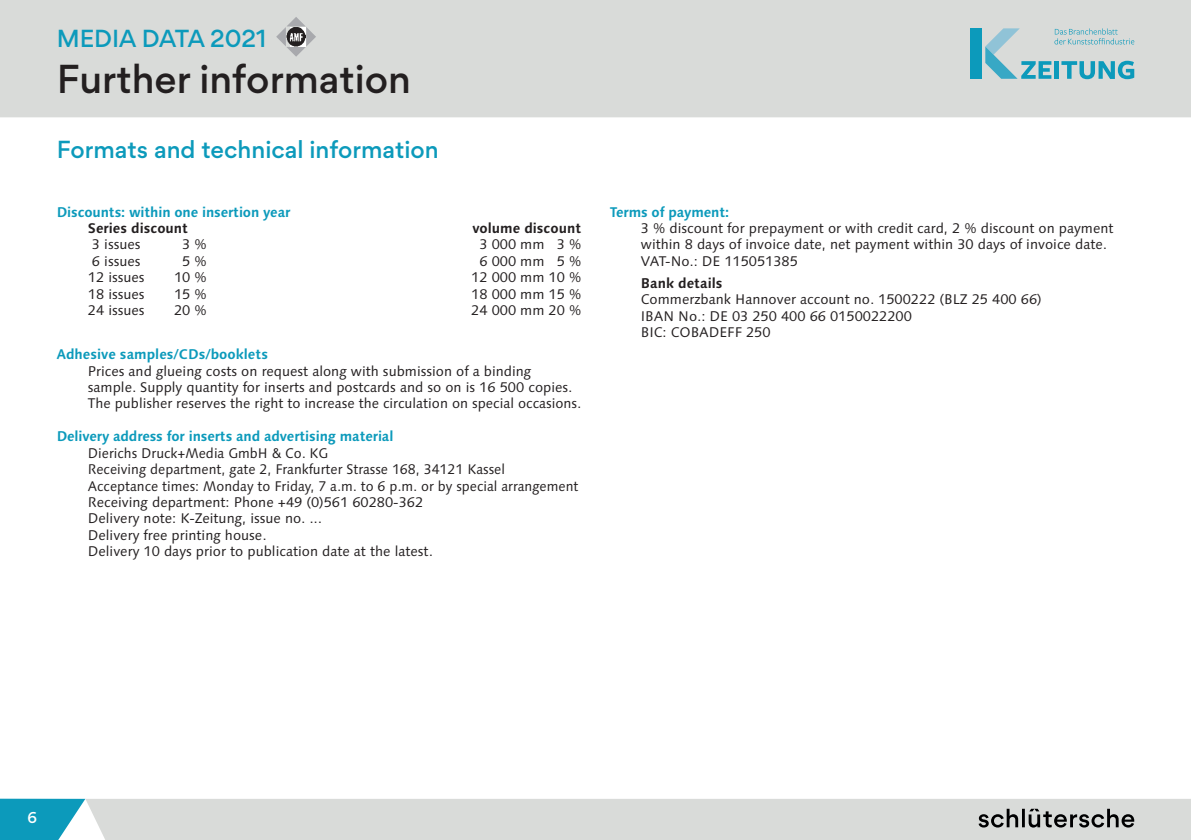
<style>
.page{position:relative;width:1191px;height:840px;background:#fff}
.page>*{position:absolute;margin:0;border:0;box-sizing:border-box;transform-origin:0 0}
.t1{font:500 36px "Gordita";color:#231f20}
._4___Headline{font:500 22px "Gordita";color:#0c9abb}
.Grundschrift{font:14px/16.4px "Linotype Syntax";color:#231f20}
.Tabulatorsatz{font:14px/16.4px "Linotype Syntax";color:#231f20}
.Tabulatorsatz-2{font:700 14px "Linotype Syntax";letter-spacing:-.01em;color:#0c9abb}
.Tabulatorsatz-3{font:700 14px "Linotype Syntax";color:#231f20}
.Grundschrift-2{font:700 14px "Linotype Syntax";color:#231f20}
.t2{font:500 14px "Gordita";color:#fff}
</style>
<div class="page">
<div style="left:0;top:0;width:1191px;height:117px;background:#d9dbd9"></div>
<div style="left:85px;top:798px;width:1106px;height:41px;background:#d9dbd9"></div>
<svg style="left:0;top:798px;width:85px;height:41px;background:#34aac6"></svg>
<svg style="left:978px;top:808px;width:156px;height:19px;background:#929392"></svg>
<svg style="left:276px;top:17px;width:40px;height:40px"></svg>
<img style="left:286px;top:27px;width:20px;height:19px">
<div style="left:970px;top:28px;width:12px;height:51px;background:#0c9abb"></div>
<svg style="left:985px;top:28px;width:149px;height:51px;background:#aaccd2"></svg>
<h2 class="_4___Headline" style="left:57px;top:22px;width:211px">MEDIA DATA 2021</h2>
<h1 class="t1" style="left:57px;top:52px;width:356px">Further information</h1>
<p class="_4___Headline" style="left:57px;top:133px;width:383px">Formats and technical information</p>
<p class="Tabulatorsatz-2" style="left:57px;top:203px;width:235px">Discounts: within one insertion year</p>
<p class="Tabulatorsatz-3" style="left:88px;top:219px;width:102px">Series discount</p>
<p class="Tabulatorsatz-3" style="left:472px;top:219px;width:110px">volume discount</p>
<p class="Tabulatorsatz" style="left:92px;top:236px;width:50px">3 issues</p>
<p class="Tabulatorsatz" style="left:182px;top:236px;width:26px">3 %</p>
<p class="Tabulatorsatz" style="left:479px;top:236px;width:103px">3 000 mm 3 %</p>
<p class="Tabulatorsatz" style="left:92px;top:253px;width:50px">6 issues</p>
<p class="Tabulatorsatz" style="left:182px;top:253px;width:26px">5 %</p>
<p class="Tabulatorsatz" style="left:479px;top:253px;width:103px">6 000 mm 5 %</p>
<p class="Tabulatorsatz" style="left:88px;top:269px;width:58px">12 issues</p>
<p class="Tabulatorsatz" style="left:174px;top:269px;width:34px">10 %</p>
<p class="Tabulatorsatz" style="left:471px;top:269px;width:112px">12 000 mm 10 %</p>
<p class="Tabulatorsatz" style="left:88px;top:285px;width:58px">18 issues</p>
<p class="Tabulatorsatz" style="left:174px;top:285px;width:34px">15 %</p>
<p class="Tabulatorsatz" style="left:471px;top:285px;width:112px">18 000 mm 15 %</p>
<p class="Tabulatorsatz" style="left:88px;top:302px;width:58px">24 issues</p>
<p class="Tabulatorsatz" style="left:174px;top:302px;width:34px">20 %</p>
<p class="Tabulatorsatz" style="left:471px;top:302px;width:112px">24 000 mm 20 %</p>
<p class="Tabulatorsatz-2" style="left:57px;top:345px;width:213px">Adhesive samples/CDs/booklets</p>
<p class="Grundschrift" style="left:88px;top:362px;width:486px">Prices and glueing costs on request along with submission of a binding sample. Supply quantity for inserts and postcards and so on is 16 500 copies.</p>
<p class="Grundschrift" style="left:88px;top:395px;width:495px">The publisher reserves the right to increase the circulation on special occasions.</p>
<p class="Tabulatorsatz-2" style="left:57px;top:427px;width:338px">Delivery address for inserts and advertising material</p>
<p class="Tabulatorsatz" style="left:88px;top:444px;width:492px">Dierichs Druck+Media GmbH &amp; Co. KG<br>Receiving department, gate 2, Frankfurter Strasse 168, 34121 Kassel<br>Acceptance times: Monday to Friday, 7 a.m. to 6 p.m. or by special arrangement</p>
<p class="Tabulatorsatz" style="left:88px;top:494px;width:346px">Receiving department: Phone +49 (0)561 60280-362<br>Delivery note: K-Zeitung, issue no. ...<br>Delivery free printing house.<br>Delivery 10 days prior to publication date at the latest.</p>
<p class="Tabulatorsatz-2" style="left:609px;top:203px;width:121px">Terms of payment:</p>
<p class="Grundschrift" style="left:641px;top:220px;width:474px">3 % discount for prepayment or with credit card, 2 % discount on payment within 8 days of invoice date, net payment within 30 days of invoice date.<br>VAT-No.: DE 115051385</p>
<p class="Grundschrift-2" style="left:641px;top:274px;width:83px">Bank details</p>
<p class="Grundschrift" style="left:641px;top:291px;width:402px">Commerzbank Hannover account no. 1500222 (BLZ 25 400 66)</p>
<p class="Grundschrift" style="left:641px;top:307px;width:272px">IBAN No.: DE 03 250 400 66 0150022200</p>
<p class="Grundschrift" style="left:641px;top:324px;width:131px">BIC: COBADEFF 250</p>
<p class="t2" style="left:27px;top:806px;width:11px">6</p>
</div>
